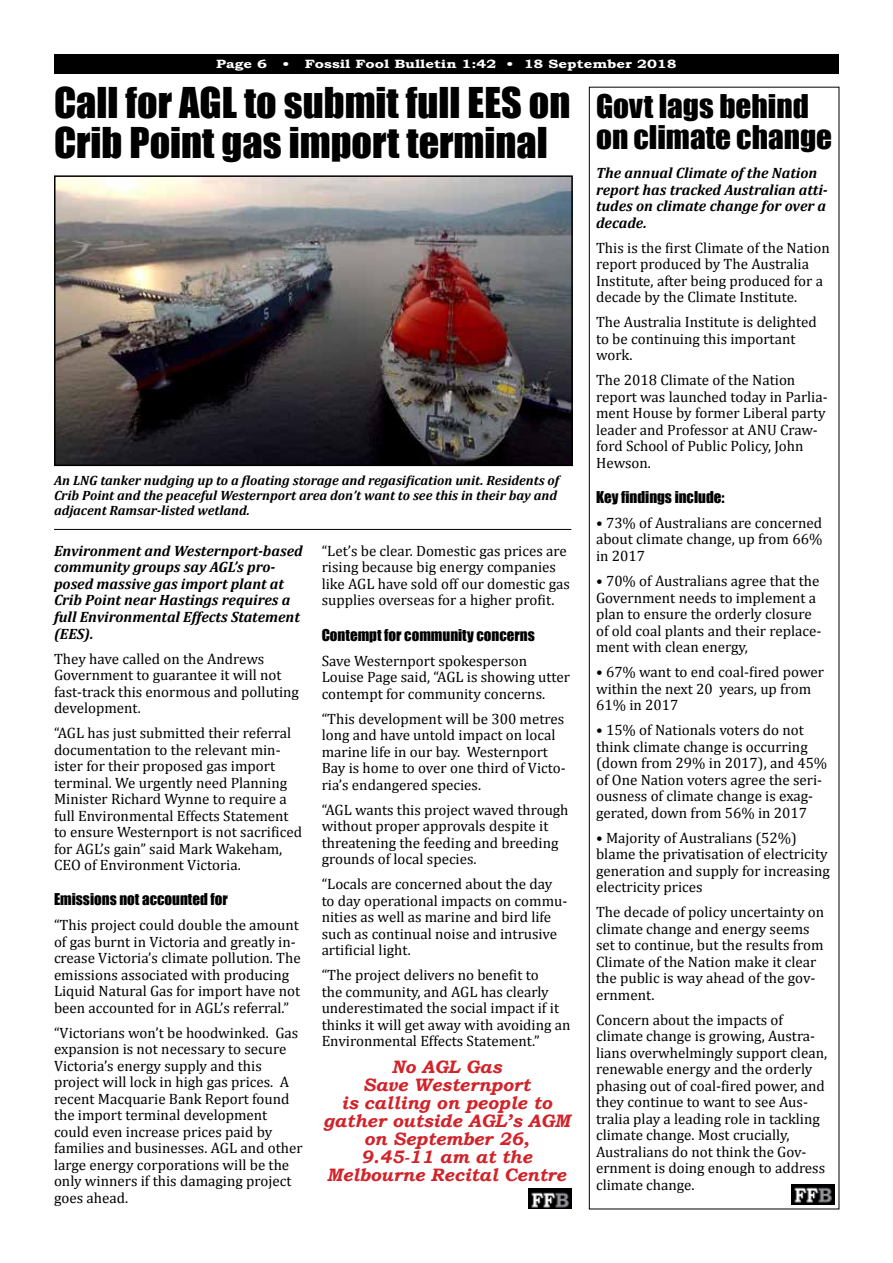
<style>
.page{position:relative;width:893px;height:1263px;background:#fff}
.page>*{position:absolute;margin:0;border:0;box-sizing:border-box;transform-origin:0 0}
.t1{font:39px/40.5px "Impact";color:#000}
.t2{font:30px/31.5px "Impact";color:#000;scale:1.04 1}
.t3{font:italic 700 18px/18px "Bookman Old Style";color:#d2232a;text-align:center}
.t4{font:15px/16.5px "Cambria";color:#000}
.t5{font:italic 700 15px/16.5px "Cambria";color:#000}
.t6{font:15px "Impact";color:#000}
.t7{font:italic 700 13.5px/15px "Cambria";color:#000}
.t8{font:700 12px "Bookman Old Style";color:#fff;scale:1.25 1}
</style>
<div class="page">
<div style="left:54px;top:54px;width:785px;height:20px;background:#000"></div>
<img style="left:792px;top:1184px;width:42px;height:20px">
<img style="left:57px;top:178px;width:513px;height:285px">
<div style="left:54px;top:175px;width:519px;height:291px;border:2px solid #000"></div>
<hr style="left:54px;top:529px;width:517px;height:1px;background:#000">
<img style="left:529px;top:1189px;width:42px;height:20px">
<p class="t8" style="left:216px;top:57px;width:42px">Page 6</p>
<p class="t8" style="left:283px;top:57px;width:317px">• Fossil Fool Bulletin 1:42 • 18 September 2018</p>
<h2 class="t2" style="left:596px;top:89px;width:229px">Govt lags behind on climate change</h2>
<p class="t5" style="left:596px;top:165px;width:233px">The annual Climate of the Nation report has tracked Australian atti&shy;tudes on climate change for over a decade.</p>
<p class="t4" style="left:596px;top:239px;width:235px">This is the first Climate of the Nation report produced by The Australia Institute, after being produced for a decade by the Climate Institute.</p>
<p class="t4" style="left:596px;top:314px;width:222px">The Australia Institute is delighted to be continuing this important work.</p>
<p class="t4" style="left:596px;top:372px;width:233px">The 2018 Climate of the Nation report was launched today in Parlia&shy;ment House by former Liberal party leader and Professor at ANU Craw&shy;ford School of Public Policy, John<br>Hewson.</p>
<p class="t6" style="left:596px;top:485px;width:130px">Key findings include:</p>
<p class="t4" style="left:596px;top:514px;width:228px;text-align:justify">• 73% of Australians are concerned about climate change, up from 66% in 2017</p>
<p class="t4" style="left:596px;top:573px;width:227px">• 70% of Australians agree that the<br>Government needs to implement a plan to ensure the orderly closure of old coal plants and their replace&shy;ment with clean energy,</p>
<p class="t4" style="left:596px;top:664px;width:229px">• 67% want to end coal-fired power within the next 20 years, up from<br>61% in 2017</p>
<p class="t4" style="left:596px;top:722px;width:233px">• 15% of Nationals voters do not think climate change is occurring (down from 29% in 2017), and 45% of One Nation voters agree the seri&shy;ousness of climate change is exag&shy;gerated, down from 56% in 2017</p>
<p class="t4" style="left:596px;top:829px;width:235px">• Majority of Australians (52%) blame the privatisation of electricity generation and supply for increasing electricity prices</p>
<p class="t4" style="left:596px;top:904px;width:230px">The decade of policy uncertainty on climate change and energy seems set to continue, but the results from<br>Climate of the Nation make it clear the public is way ahead of the gov&shy;ernment.</p>
<p class="t4" style="left:596px;top:1011px;width:233px">Concern about the impacts of climate change is growing, Austra&shy;lians overwhelmingly support clean, renewable energy and the orderly phasing out of coal-fired power, and they continue to want to see Aus&shy;tralia play a leading role in tackling climate change. Most crucially,<br>Australians do not think the Gov&shy;ernment is doing enough to address climate change.</p>
<h1 class="t1" style="left:54px;top:81px;width:518px">Call for AGL to submit full EES on<br>Crib Point gas import terminal</h1>
<p class="t7" style="left:54px;top:473px;width:507px">An LNG tanker nudging up to a floating storage and regasification unit. Residents of<br>Crib Point and the peaceful Westernport area don’t want to see this in their bay and adjacent Ramsar-listed wetland.</p>
<p class="t4" style="left:322px;top:542px;width:250px">“Let’s be clear. Domestic gas prices are rising because big energy companies like AGL have sold off our domestic gas supplies overseas for a higher profit.</p>
<p class="t6" style="left:322px;top:623px;width:215px">Contempt for community concerns</p>
<p class="t4" style="left:322px;top:652px;width:250px">Save Westernport spokesperson<br>Louise Page said, “AGL is showing utter contempt for community concerns.</p>
<p class="t4" style="left:322px;top:710px;width:245px">“This development will be 300 metres long and have untold impact on local marine life in our bay. Westernport Bay is home to over one third of Victo&shy;ria’s endangered species.</p>
<p class="t4" style="left:322px;top:801px;width:248px">“AGL wants this project waved through without proper approvals despite it threatening the feeding and breeding grounds of local species.</p>
<p class="t4" style="left:322px;top:876px;width:247px">“Locals are concerned about the day to day operational impacts on commu&shy;nities as well as marine and bird life such as continual noise and intrusive artificial light.</p>
<p class="t4" style="left:322px;top:967px;width:250px">“The project delivers no benefit to<br>the community, and AGL has clearly underestimated the social impact if it thinks it will get away with avoiding an Environmental Effects Statement.”</p>
<p class="t3" style="left:323px;top:1057px;width:248px">No AGL Gas<br>Save Westernport<br>is calling on people to gather outside AGL’s AGM on September 26,<br>9.45-11 am at the<br>Melbourne Recital Centre</p>
<p class="t5" style="left:54px;top:542px;width:250px">Environment and Westernport-based community groups say AGL’s pro&shy;posed massive gas import plant at<br>Crib Point near Hastings requires a full Environmental Effects Statement (EES).</p>
<p class="t4" style="left:54px;top:650px;width:246px">They have called on the Andrews<br>Government to guarantee it will not fast-track this enormous and polluting development.</p>
<p class="t4" style="left:54px;top:725px;width:250px">“AGL has just submitted their referral documentation to the relevant min&shy;ister for their proposed gas import terminal. We urgently need Planning Minister Richard Wynne to require a full Environmental Effects Statement to ensure Westernport is not sacrificed for AGL’s gain” said Mark Wakeham, CEO of Environment Victoria.</p>
<p class="t6" style="left:54px;top:887px;width:175px">Emissions not accounted for</p>
<p class="t4" style="left:54px;top:917px;width:248px">“This project could double the amount of gas burnt in Victoria and greatly in&shy;crease Victoria’s climate pollution. The emissions associated with producing Liquid Natural Gas for import have not been accounted for in AGL’s referral.”</p>
<p class="t4" style="left:54px;top:1024px;width:250px">“Victorians won’t be hoodwinked. Gas expansion is not necessary to secure Victoria’s energy supply and this project will lock in high gas prices. A recent Macquarie Bank Report found the import terminal development could even increase prices paid by families and businesses. AGL and other large energy corporations will be the only winners if this damaging project goes ahead.</p>
</div>
